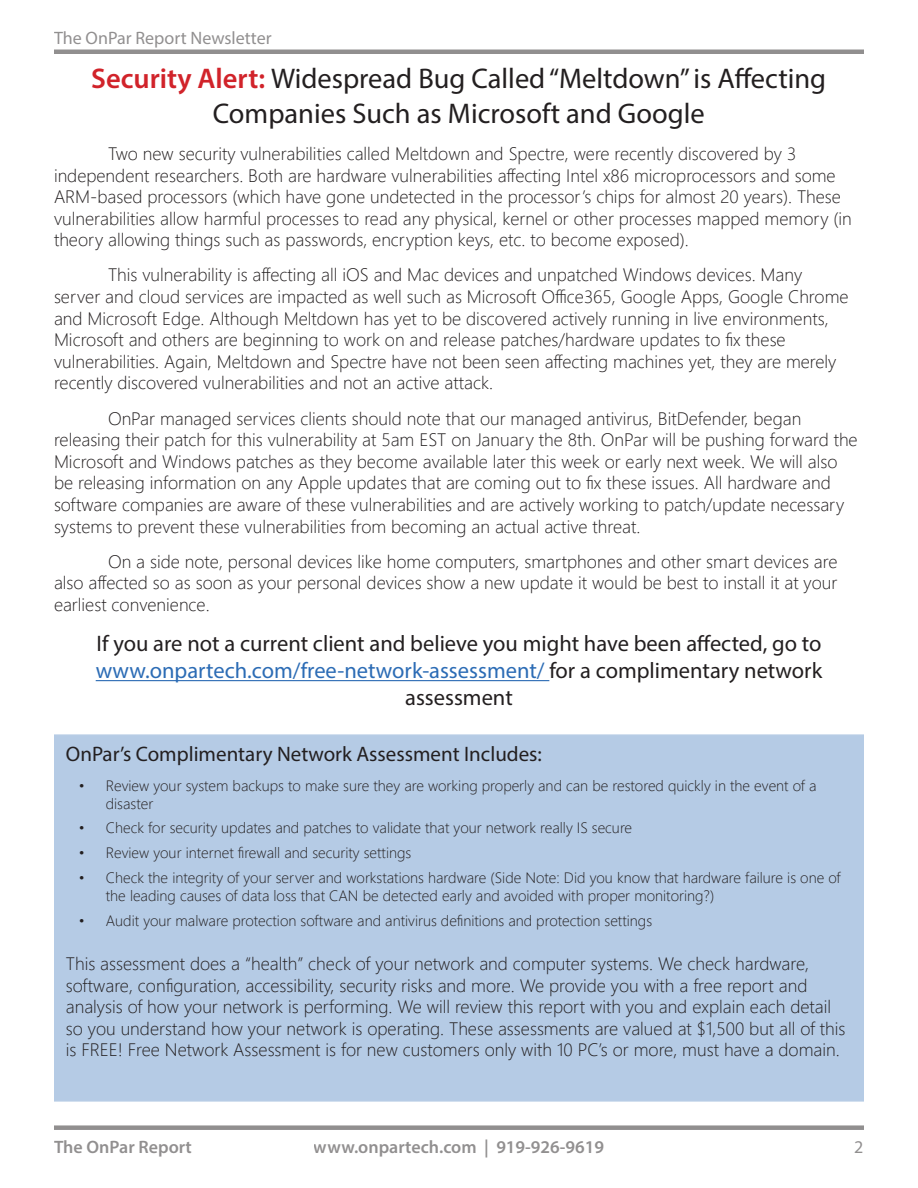
<style>
.page{position:relative;width:918px;height:1188px;background:#fff}
.page>*{position:absolute;margin:0;border:0;box-sizing:border-box;transform-origin:0 0}
.t1{font:28.5px/34.2px "Myriad Pro";color:#231f20;text-align:center}
.t2{font:22.5px/27px "Myriad Pro";color:#231f20;text-align:center}
.t3{font:21px "Myriad Pro";color:#231f20}
.t4{font:300 18px/21.6px "Segoe UI";color:#231f20}
.t5{font:600 18px "Myriad Pro";color:#231f20}
.t6{font:18px "Myriad Pro";color:#231f20}
.t7{font:300 15px/18px "Segoe UI";color:#231f20}
.s1{font-weight:600;color:#d1232a}
.s2{color:#2c6cb5}
</style>
<div class="page">
<hr style="left:54px;top:50px;width:810px;height:4px;background:#918f8f">
<div style="left:54px;top:1125px;width:810px;height:5px;background:#918f8f"></div>
<hr style="left:96px;top:680px;width:453px;height:1px;background:#2c6cb5">
<div style="left:54px;top:734px;width:810px;height:368px;background:#b5cbe5"></div>
<p class="t6" style="left:54px;top:26px;width:219px">The OnPar Report Newsletter</p>
<p class="t1" style="left:91px;top:61px;width:737px"><span class="s1">Security Alert:</span> Widespread Bug Called “Meltdown” is Affecting<br>Companies Such as Microsoft and Google</p>
<p class="t4" style="left:54px;top:141px;width:799px;text-indent:54px">Two new security vulnerabilities called Meltdown and Spectre, were recently discovered by 3 independent researchers. Both are hardware vulnerabilities affecting Intel x86 microprocessors and some ARM-based processors (which have gone undetected in the processor’s chips for almost 20 years). These vulnerabilities allow harmful processes to read any physical, kernel or other processes mapped memory (in theory allowing things such as passwords, encryption keys, etc. to become exposed).</p>
<p class="t4" style="left:54px;top:263px;width:796px;text-indent:54px">This vulnerability is affecting all iOS and Mac devices and unpatched Windows devices. Many server and cloud services are impacted as well such as Microsoft Office365, Google Apps, Google Chrome and Microsoft Edge. Although Meltdown has yet to be discovered actively running in live environments, Microsoft and others are beginning to work on and release patches/hardware updates to fix these vulnerabilities. Again, Meltdown and Spectre have not been seen affecting machines yet, they are merely recently discovered vulnerabilities and not an active attack.</p>
<p class="t4" style="left:54px;top:406px;width:805px;text-indent:54px">OnPar managed services clients should note that our managed antivirus, BitDefender, began releasing their patch for this vulnerability at 5am EST on January the 8th. OnPar will be pushing forward the Microsoft and Windows patches as they become available later this week or early next week. We will also be releasing information on any Apple updates that are coming out to fix these issues. All hardware and software companies are aware of these vulnerabilities and are actively working to patch/update necessary systems to prevent these vulnerabilities from becoming an actual active threat.</p>
<p class="t4" style="left:54px;top:549px;width:785px;text-align:justify;text-indent:54px">On a side note, personal devices like home computers, smartphones and other smart devices are also affected so as soon as your personal devices show a new update it would be best to install it at your earliest convenience.</p>
<p class="t2" style="left:96px;top:630px;width:728px">If you are not a current client and believe you might have been affected, go to <span class="s2">www.onpartech.com/free-network-assessment/</span> for a complimentary network assessment</p>
<p class="t3" style="left:66px;top:741px;width:478px">OnPar’s Complimentary Network Assessment Includes:</p>
<p class="t7" style="left:106px;top:775px;width:712px;text-indent:-27px">• Review your system backups to make sure they are working properly and can be restored quickly in the event of a disaster</p>
<p class="t7" style="left:79px;top:818px;width:555px">• Check for security updates and patches to validate that your network really IS secure</p>
<p class="t7" style="left:79px;top:842px;width:334px">• Review your internet firewall and security settings</p>
<p class="t7" style="left:106px;top:867px;width:736px;text-indent:-27px">• Check the integrity of your server and workstations hardware (Side Note: Did you know that hardware failure is one of the leading causes of data loss that CAN be detected early and avoided with proper monitoring?)</p>
<p class="t7" style="left:79px;top:910px;width:575px">• Audit your malware protection software and antivirus definitions and protection settings</p>
<p class="t4" style="left:66px;top:951px;width:781px">This assessment does a “health” check of your network and computer systems. We check hardware, software, configuration, accessibility, security risks and more. We provide you with a free report and analysis of how your network is performing. We will review this report with you and explain each detail so you understand how your network is operating. These assessments are valued at $1,500 but all of this is FREE! Free Network Assessment is for new customers only with 10 PC’s or more, must have a domain.</p>
<p class="t5" style="left:54px;top:1136px;width:139px">The OnPar Report</p>
<p class="t5" style="left:314px;top:1136px;width:292px">www.onpartech.com | 919-926-9619</p>
<p class="t6" style="left:854px;top:1136px;width:11px">2</p>
</div>
